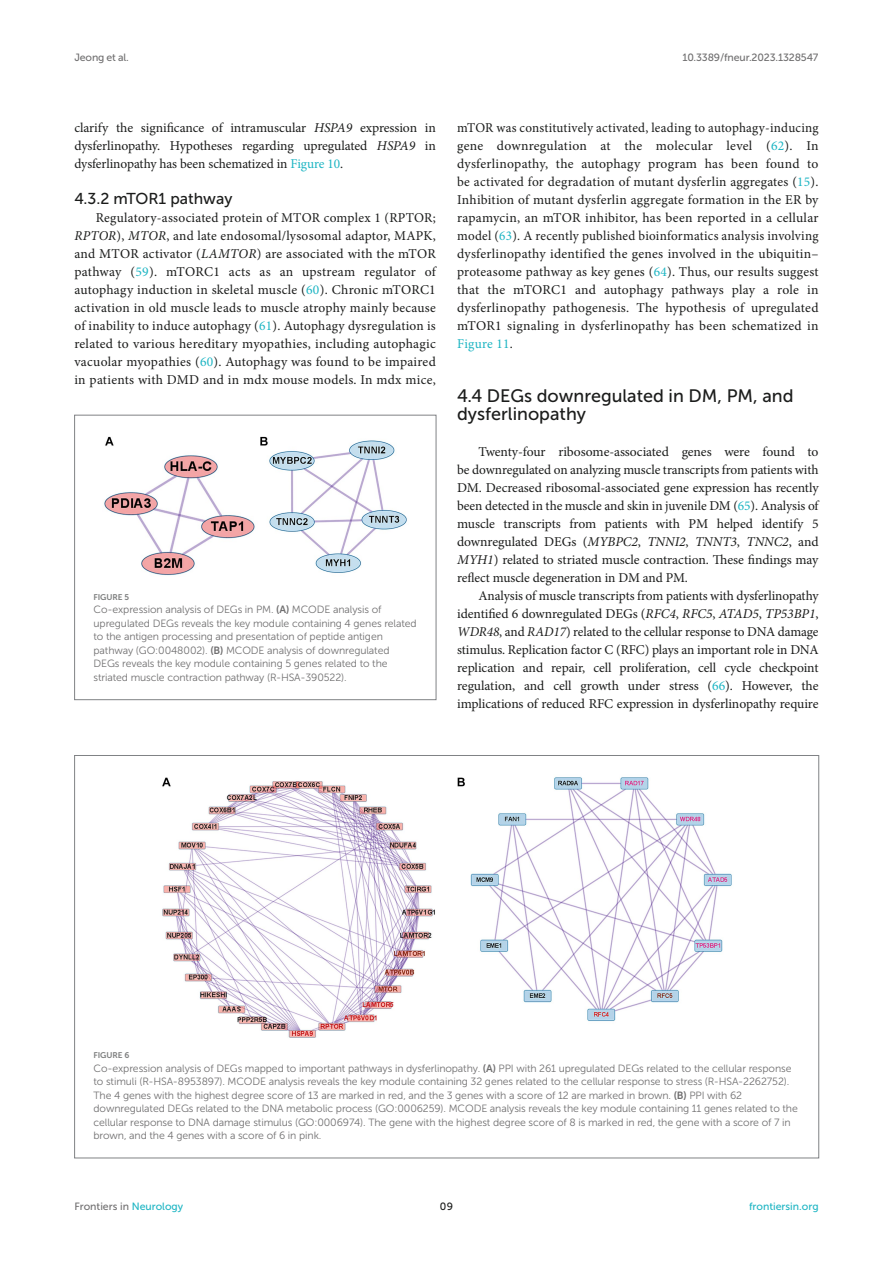
<style>
.page{position:relative;width:893px;height:1263px;background:#fff}
.page>*{position:absolute;margin:0;border:0;box-sizing:border-box;transform-origin:0 0}
.HEAD_2{font:18px/18px "Museo Sans 500";color:#1b1c1b}
.HEAD_3{font:15.75px "Museo Sans 500";color:#1b1c1b}
.TEXT_FLUSH{font:13.5px/18px "Minion Pro";letter-spacing:.015em;color:#1b1c1b;text-align:justify}
.TEXT{font:13.5px/18px "Minion Pro";letter-spacing:-.005em;color:#1b1c1b;text-align:justify}
.FIG_LEG{font:10.5px/13.5px "Museo Sans 300";letter-spacing:-.01em;color:#706f70}
.t1{font:10.5px "Museo Sans 500";letter-spacing:-.015em;color:#706f70}
.t2{font:10.5px "Museo Sans 500";color:#1db5c3}
.t3{font:10.5px "Museo Sans 500";color:#1b1c1b}
.FIG_HD{font:8.25px "Museo Sans 700";letter-spacing:-.01em;color:#7e7f7f}
.s1{font-style:italic}
.s2{color:#1db5c3}
.s3{font-family:"Museo Sans 700"}
</style>
<div class="page">
<img style="left:104px;top:436px;width:303px;height:140px">
<div style="left:74px;top:415px;width:362px;height:285px;border:1px solid #808285"></div>
<img style="left:162px;top:777px;width:570px;height:261px">
<p class="t1" style="left:74px;top:51px;width:56px">Jeong et al.</p>
<p class="t1" style="left:682px;top:51px;width:138px">10.3389/fneur.2023.1328547</p>
<p class="TEXT" style="left:74px;top:119px;width:363px">clarify the significance of intramuscular <span class="s1">HSPA9</span> expression in dysferlinopathy. Hypotheses regarding upregulated <span class="s1">HSPA9</span> in dysferlinopathy has been schematized in <span class="s2">Figure 10</span>.</p>
<p class="HEAD_3" style="left:74px;top:190px;width:159px">4.3.2 mTOR1 pathway</p>
<p class="TEXT_FLUSH" style="left:74px;top:209px;width:363px;text-indent:21px">Regulatory-associated protein of MTOR complex 1 (RPTOR; <span class="s1">RPTOR</span>), <span class="s1">MTOR</span>, and late endosomal/lysosomal adaptor, MAPK, and MTOR activator (<span class="s1">LAMTOR</span>) are associated with the mTOR pathway (<span class="s2">59</span>). mTORC1 acts as an upstream regulator of autophagy induction in skeletal muscle (<span class="s2">60</span>). Chronic mTORC1 activation in old muscle leads to muscle atrophy mainly because of inability to induce autophagy (<span class="s2">61</span>). Autophagy dysregulation is related to various hereditary myopathies, including autophagic vacuolar myopathies (<span class="s2">60</span>). Autophagy was found to be impaired in patients with DMD and in mdx mouse models. In mdx mice,</p>
<p class="FIG_HD" style="left:94px;top:592px;width:37px">FIGURE 5</p>
<p class="FIG_LEG" style="left:94px;top:603px;width:325px">Co-expression analysis of DEGs in PM. <span class="s3">(A)</span> MCODE analysis of upregulated DEGs reveals the key module containing 4 genes related to the antigen processing and presentation of peptide antigen pathway (GO:0048002). <span class="s3">(B)</span> MCODE analysis of downregulated DEGs reveals the key module containing 5 genes related to the striated muscle contraction pathway (R-HSA-390522).</p>
<p class="TEXT_FLUSH" style="left:457px;top:119px;width:363px">mTOR was constitutively activated, leading to autophagy-inducing gene downregulation at the molecular level (<span class="s2">62</span>). In dysferlinopathy, the autophagy program has been found to be activated for degradation of mutant dysferlin aggregates (<span class="s2">15</span>).<br>Inhibition of mutant dysferlin aggregate formation in the ER by rapamycin, an mTOR inhibitor, has been reported in a cellular model (<span class="s2">63</span>). A recently published bioinformatics analysis involving dysferlinopathy identified the genes involved in the ubiquitin– proteasome pathway as key genes (<span class="s2">64</span>). Thus, our results suggest that the mTORC1 and autophagy pathways play a role in dysferlinopathy pathogenesis. The hypothesis of upregulated mTOR1 signaling in dysferlinopathy has been schematized in <span class="s2">Figure 11</span>.</p>
<p class="HEAD_2" style="left:457px;top:387px;width:338px">4.4 DEGs downregulated in DM, PM, and dysferlinopathy</p>
<p class="TEXT_FLUSH" style="left:457px;top:443px;width:363px;text-indent:21px">Twenty-four ribosome-associated genes were found to be downregulated on analyzing muscle transcripts from patients with DM. Decreased ribosomal-associated gene expression has recently been detected in the muscle and skin in juvenile DM (<span class="s2">65</span>). Analysis of muscle transcripts from patients with PM helped identify 5 downregulated DEGs (<span class="s1">MYBPC2</span>, <span class="s1">TNNI2</span>, <span class="s1">TNNT3</span>, <span class="s1">TNNC2</span>, and <span class="s1">MYH1</span>) related to striated muscle contraction. These findings may reflect muscle degeneration in DM and PM.</p>
<p class="TEXT" style="left:457px;top:587px;width:363px;text-indent:21px">Analysis of muscle transcripts from patients with dysferlinopathy identified 6 downregulated DEGs (<span class="s1">RFC4</span>, <span class="s1">RFC5</span>, <span class="s1">ATAD5</span>, <span class="s1">TP53BP1</span>, <span class="s1">WDR48</span>, and <span class="s1">RAD17</span>) related to the cellular response to DNA damage stimulus. Replication factor C (RFC) plays an important role in DNA replication and repair, cell proliferation, cell cycle checkpoint regulation, and cell growth under stress (<span class="s2">66</span>). However, the implications of reduced RFC expression in dysferlinopathy require</p>
<p class="FIG_HD" style="left:94px;top:1050px;width:37px">FIGURE 6</p>
<p class="FIG_LEG" style="left:94px;top:1061px;width:706px">Co-expression analysis of DEGs mapped to important pathways in dysferlinopathy. <span class="s3">(A)</span> PPI with 261 upregulated DEGs related to the cellular response to stimuli (R-HSA-8953897). MCODE analysis reveals the key module containing 32 genes related to the cellular response to stress (R-HSA-2262752).<br>The 4 genes with the highest degree score of 13 are marked in red, and the 3 genes with a score of 12 are marked in brown. <span class="s3">(B)</span> PPI with 62 downregulated DEGs related to the DNA metabolic process (GO:0006259). MCODE analysis reveals the key module containing 11 genes related to the cellular response to DNA damage stimulus (GO:0006974). The gene with the highest degree score of 8 is marked in red, the gene with a score of 7 in brown, and the 4 genes with a score of 6 in pink.</p>
<p class="t1" style="left:74px;top:1200px;width:110px">Frontiers in <span class="s2">Neurology</span></p>
<p class="t3" style="left:440px;top:1200px;width:15px">09</p>
<p class="t2" style="left:749px;top:1200px;width:71px">frontiersin.org</p>
</div>
